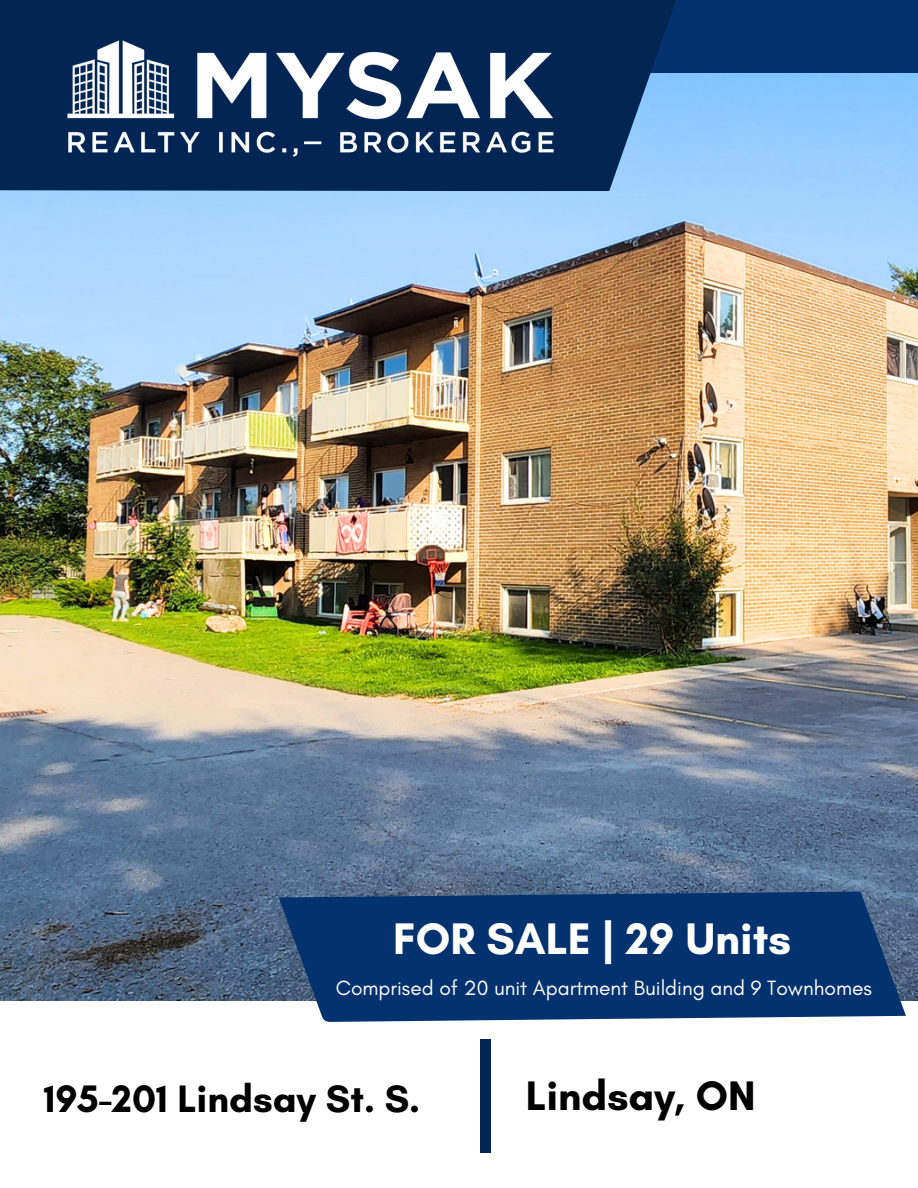
<style>
.page{position:relative;width:918px;height:1188px;background:#fff}
.page>*{position:absolute;margin:0;border:0;box-sizing:border-box;transform-origin:0 0}
.t1{font:700 45px "Glacial Indifference";color:#fff}
.t2{font:700 42px "Glacial Indifference";color:#000}
.t3{font:700 39px "Glacial Indifference";color:#000}
.t4{font:21px "Glacial Indifference";color:#fff}
</style>
<div class="page">
<img style="left:0;top:73px;width:918px;height:927px">
<div style="left:624px;top:0;width:294px;height:73px;background:#03326f"></div>
<svg style="left:0;top:0;width:746px;height:191px;background:#1f4878"></svg>
<svg style="left:279px;top:709px;width:627px;height:444px"></svg>
<div style="left:480px;top:1040px;width:10px;height:113px;background:#022553"></div>
<img style="left:56px;top:24px;width:514px;height:149px">
<h1 class="t1" style="left:393px;top:912px;width:399px">FOR SALE | 29 Units</h1>
<h1 class="t4" style="left:336px;top:975px;width:538px">Comprised of 20 unit Apartment Building and 9 Townhomes</h1>
<p class="t3" style="left:44px;top:1075px;width:378px">195-201 Lindsay St. S.</p>
<p class="t2" style="left:526px;top:1070px;width:231px">Lindsay, ON</p>
</div>
